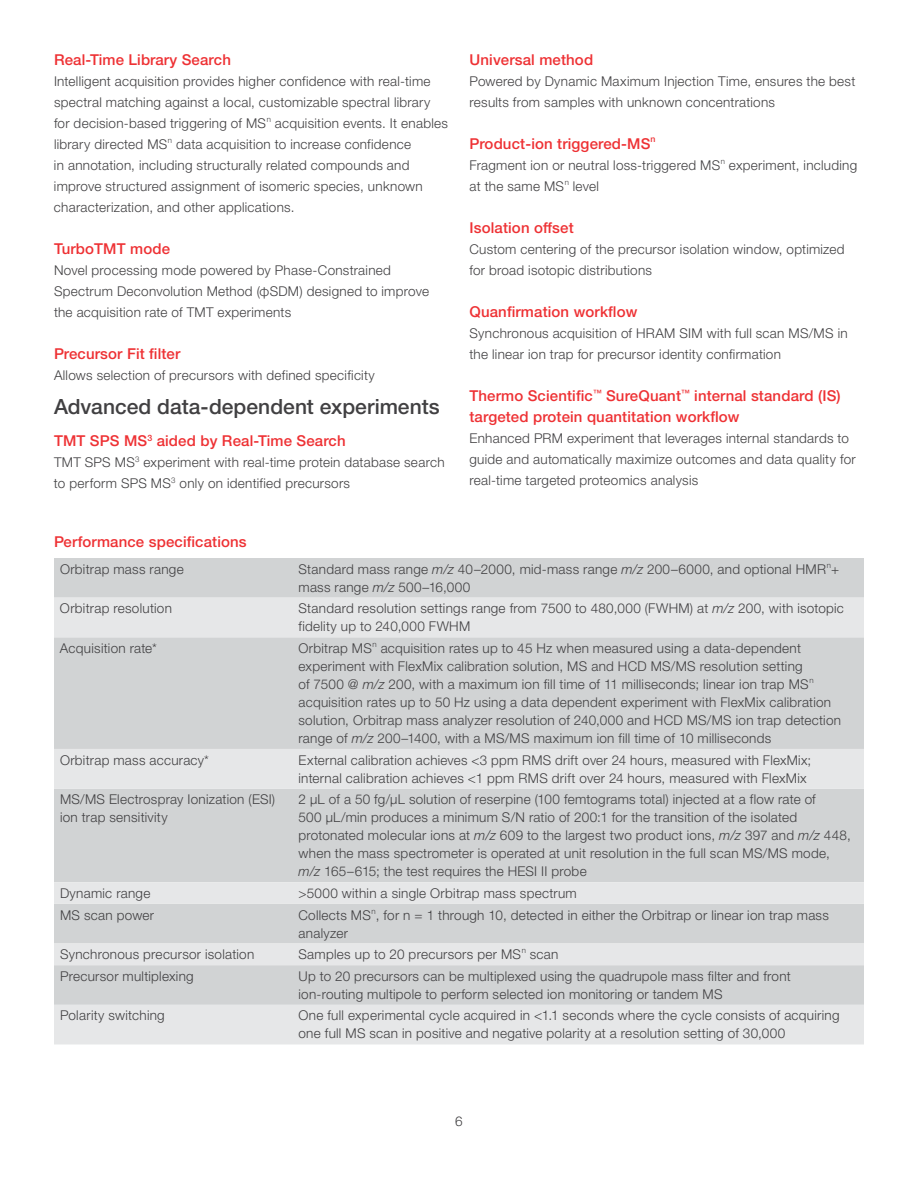
<style>
.page{position:relative;width:918px;height:1188px;background:#fff}
.page>*{position:absolute;margin:0;border:0;box-sizing:border-box;transform-origin:0 0}
.t1{font:500 21px "Helvetica Neue LTW1 G";color:#414042}
.t2{font:500 15px/21px "Helvetica Neue LTW1 G";letter-spacing:.01em;color:#ee3134}
.t3{font:300 13.5px/18px "Helvetica Neue LTW1 G";letter-spacing:.02em;color:#414042}
.s1{font-style:italic}
</style>
<div class="page">
<div style="left:54px;top:558px;width:810px;height:40px;background:#d1d3d4"></div>
<svg style="left:54px;top:598px;width:810px;height:446px;fill:#d1d3d4"></svg>
<p class="t2" style="left:54px;top:49px;width:178px">Real-Time Library Search</p>
<p class="t3" style="left:54px;top:70px;width:396px;line-height:21px">Intelligent acquisition provides higher confidence with real-time spectral matching against a local, customizable spectral library for decision-based triggering of MS<sup>n</sup> acquisition events. It enables library directed MS<sup>n</sup> data acquisition to increase confidence<br>in annotation, including structurally related compounds and improve structured assignment of isomeric species, unknown characterization, and other applications.</p>
<p class="t2" style="left:54px;top:238px;width:118px">TurboTMT mode</p>
<p class="t3" style="left:54px;top:259px;width:377px;line-height:21px">Novel processing mode powered by Phase-Constrained<br>Spectrum Deconvolution Method (φSDM) designed to improve the acquisition rate of TMT experiments</p>
<p class="t2" style="left:54px;top:343px;width:128px">Precursor Fit filter</p>
<p class="t3" style="left:54px;top:366px;width:322px">Allows selection of precursors with defined specificity</p>
<h1 class="t1" style="left:54px;top:394px;width:387px">Advanced data-dependent experiments</h1>
<p class="t2" style="left:54px;top:430px;width:293px">TMT SPS MS<sup>3</sup> aided by Real-Time Search</p>
<p class="t3" style="left:54px;top:451px;width:392px;line-height:21px">TMT SPS MS<sup>3</sup> experiment with real-time protein database search to perform SPS MS<sup>3</sup> only on identified precursors</p>
<p class="t2" style="left:470px;top:49px;width:125px">Universal method</p>
<p class="t3" style="left:470px;top:70px;width:387px;line-height:21px">Powered by Dynamic Maximum Injection Time, ensures the best results from samples with unknown concentrations</p>
<p class="t2" style="left:470px;top:133px;width:188px">Product-ion triggered-MS<sup>n</sup></p>
<p class="t3" style="left:470px;top:154px;width:389px;line-height:21px">Fragment ion or neutral loss-triggered MS<sup>n</sup> experiment, including at the same MS<sup>n</sup> level</p>
<p class="t2" style="left:470px;top:217px;width:106px">Isolation offset</p>
<p class="t3" style="left:470px;top:238px;width:377px;line-height:21px">Custom centering of the precursor isolation window, optimized for broad isotopic distributions</p>
<p class="t2" style="left:470px;top:301px;width:169px">Quanfirmation workflow</p>
<p class="t3" style="left:470px;top:322px;width:380px;line-height:21px">Synchronous acquisition of HRAM SIM with full scan MS/MS in the linear ion trap for precursor identity confirmation</p>
<p class="t2" style="left:469px;top:385px;width:373px">Thermo Scientific<sup>™</sup> SureQuant<sup>™</sup> internal standard (IS) targeted protein quantitation workflow</p>
<p class="t3" style="left:470px;top:427px;width:388px;line-height:21px">Enhanced PRM experiment that leverages internal standards to guide and automatically maximize outcomes and data quality for real-time targeted proteomics analysis</p>
<p class="t2" style="left:54px;top:531px;width:194px">Performance specifications</p>
<p class="t3" style="left:60px;top:560px;width:125px">Orbitrap mass range</p>
<p class="t3" style="left:299px;top:560px;width:542px">Standard mass range <span class="s1">m/z</span> 40–2000, mid-mass range <span class="s1">m/z</span> 200–6000, and optional HMR<sup>n</sup>+ mass range <span class="s1">m/z</span> 500–16,000</p>
<p class="t3" style="left:60px;top:599px;width:113px">Orbitrap resolution</p>
<p class="t3" style="left:299px;top:599px;width:547px">Standard resolution settings range from 7500 to 480,000 (FWHM) at <span class="s1">m/z</span> 200, with isotopic fidelity up to 240,000 FWHM</p>
<p class="t3" style="left:60px;top:639px;width:99px">Acquisition rate*</p>
<p class="t3" style="left:299px;top:639px;width:544px">Orbitrap MS<sup>n</sup> acquisition rates up to 45 Hz when measured using a data-dependent experiment with FlexMix calibration solution, MS and HCD MS/MS resolution setting<br>of 7500 @ <span class="s1">m/z</span> 200, with a maximum ion fill time of 11 milliseconds; linear ion trap MS<sup>n </sup>acquisition rates up to 50 Hz using a data dependent experiment with FlexMix calibration solution, Orbitrap mass analyzer resolution of 240,000 and HCD MS/MS ion trap detection range of <span class="s1">m/z</span> 200–1400, with a MS/MS maximum ion fill time of 10 milliseconds</p>
<p class="t3" style="left:60px;top:751px;width:151px">Orbitrap mass accuracy*</p>
<p class="t3" style="left:299px;top:751px;width:514px">External calibration achieves &lt;3 ppm RMS drift over 24 hours, measured with FlexMix; internal calibration achieves &lt;1 ppm RMS drift over 24 hours, measured with FlexMix</p>
<p class="t3" style="left:60px;top:790px;width:217px">MS/MS Electrospray Ionization (ESI) ion trap sensitivity</p>
<p class="t3" style="left:299px;top:790px;width:554px">2 µL of a 50 fg/µL solution of reserpine (100 femtograms total) injected at a flow rate of<br>500 µL/min produces a minimum S/N ratio of 200:1 for the transition of the isolated protonated molecular ions at <span class="s1">m/z</span> 609 to the largest two product ions, <span class="s1">m/z</span> 397 and <span class="s1">m/z</span> 448, when the mass spectrometer is operated at unit resolution in the full scan MS/MS mode, <span class="s1">m/z</span> 165–615; the test requires the HESI II probe</p>
<p class="t3" style="left:60px;top:884px;width:92px">Dynamic range</p>
<p class="t3" style="left:299px;top:884px;width:280px">&gt;5000 within a single Orbitrap mass spectrum</p>
<p class="t3" style="left:60px;top:906px;width:96px">MS scan power</p>
<p class="t3" style="left:299px;top:906px;width:532px">Collects MS<sup>n</sup>, for n = 1 through 10, detected in either the Orbitrap or linear ion trap mass analyzer</p>
<p class="t3" style="left:60px;top:945px;width:196px">Synchronous precursor isolation</p>
<p class="t3" style="left:299px;top:945px;width:262px">Samples up to 20 precursors per MS<sup>n</sup> scan</p>
<p class="t3" style="left:60px;top:967px;width:135px">Precursor multiplexing</p>
<p class="t3" style="left:299px;top:967px;width:494px">Up to 20 precursors can be multiplexed using the quadrupole mass filter and front ion-routing multipole to perform selected ion monitoring or tandem MS</p>
<p class="t3" style="left:60px;top:1007px;width:106px">Polarity switching</p>
<p class="t3" style="left:299px;top:1007px;width:543px">One full experimental cycle acquired in &lt;1.1 seconds where the cycle consists of acquiring one full MS scan in positive and negative polarity at a resolution setting of 30,000</p>
<p class="t3" style="left:455px;top:1112px;width:9px">6</p>
</div>
